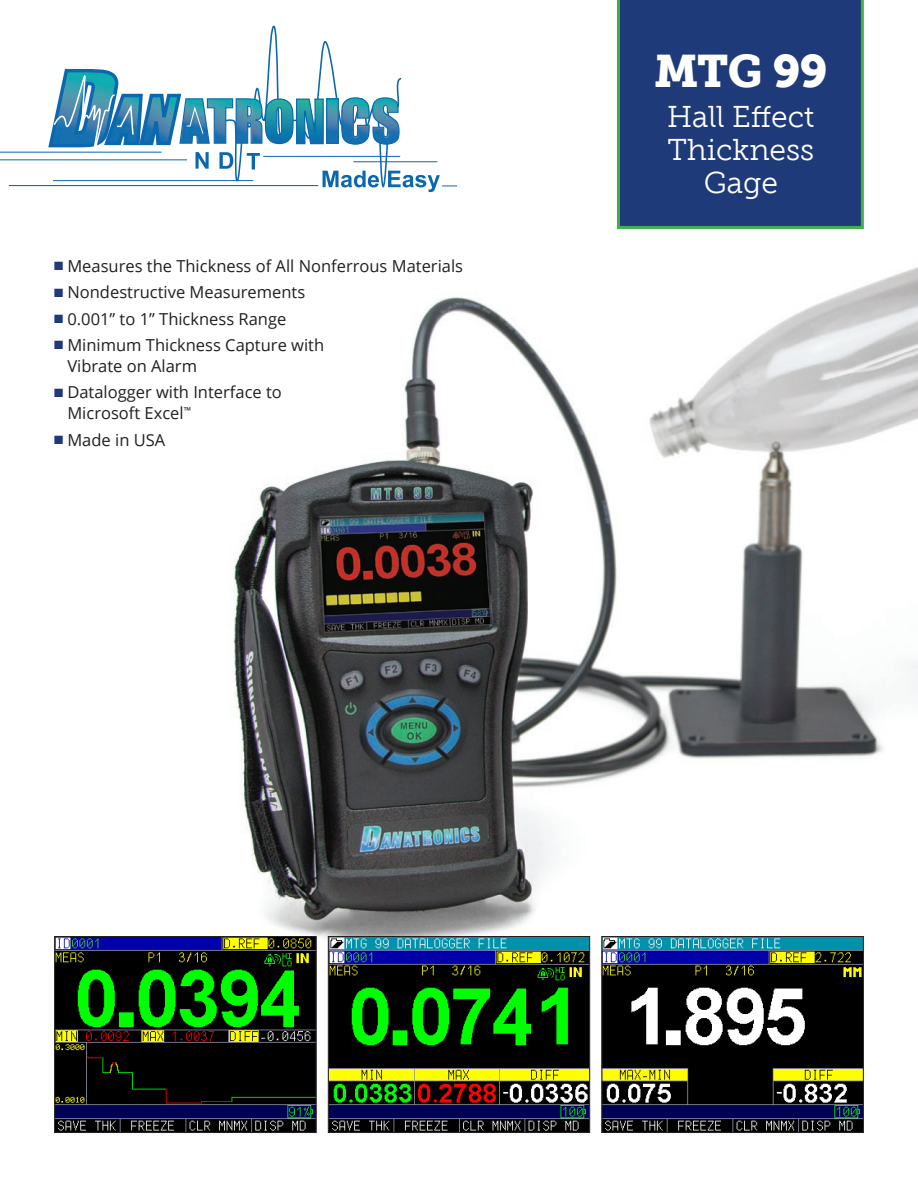
<style>
.page{position:relative;width:918px;height:1188px;background:#fff}
.page>*{position:absolute;margin:0;border:0;box-sizing:border-box;transform-origin:0 0}
.t1{font:45px "Museo Slab 900";color:#fff}
.t2{font:30px/33px "Museo Slab 300";color:#fff;text-align:center}
.body_text{font:16.5px/21px "Open Sans";color:#231f20}
.s1{color:#1f3a78}
</style>
<div class="page">
<hr style="left:0;top:152px;width:162px;height:1px;background:#0b68b0">
<hr style="left:0;top:159px;width:187px;height:1px;background:#0b68b0">
<hr style="left:9px;top:185px;width:309px;height:1px;background:#0b68b0">
<svg style="left:46px;top:26px;width:411px;height:166px"></svg>
<img style="left:233px;top:267px;width:685px;height:695px">
<div style="left:617px;top:0;width:247px;height:229px;background:#1f3a78"></div>
<img style="left:56px;top:938px;width:258px;height:193px">
<div style="left:54px;top:936px;width:262px;height:197px;border:1px solid #231f20"></div>
<img style="left:330px;top:938px;width:258px;height:193px">
<div style="left:328px;top:936px;width:262px;height:197px;border:1px solid #231f20"></div>
<img style="left:604px;top:938px;width:258px;height:193px">
<div style="left:602px;top:936px;width:262px;height:197px;border:1px solid #231f20"></div>
<p class="body_text" style="left:54px;top:255px;width:411px"><span class="s1">■</span> Measures the Thickness of All Nonferrous Materials</p>
<p class="body_text" style="left:54px;top:281px;width:253px"><span class="s1">■</span> Nondestructive Measurements</p>
<p class="body_text" style="left:54px;top:308px;width:234px"><span class="s1">■</span> 0.001” to 1” Thickness Range</p>
<p class="body_text" style="left:67px;top:334px;width:258px;text-indent:-13px"><span class="s1">■</span> Minimum Thickness Capture with<br>Vibrate on Alarm</p>
<p class="body_text" style="left:67px;top:381px;width:216px;text-indent:-13px"><span class="s1">■</span> Datalogger with Interface to<br>Microsoft Excel<sup>™</sup></p>
<p class="body_text" style="left:54px;top:429px;width:113px"><span class="s1">■</span> Made in USA</p>
<p class="t1" style="left:654px;top:45px;width:175px">MTG 99</p>
<p class="t2" style="left:667px;top:100px;width:149px">Hall Effect</p>
<p class="t2" style="left:667px;top:133px;width:148px">Thickness<br>Gage</p>
</div>
